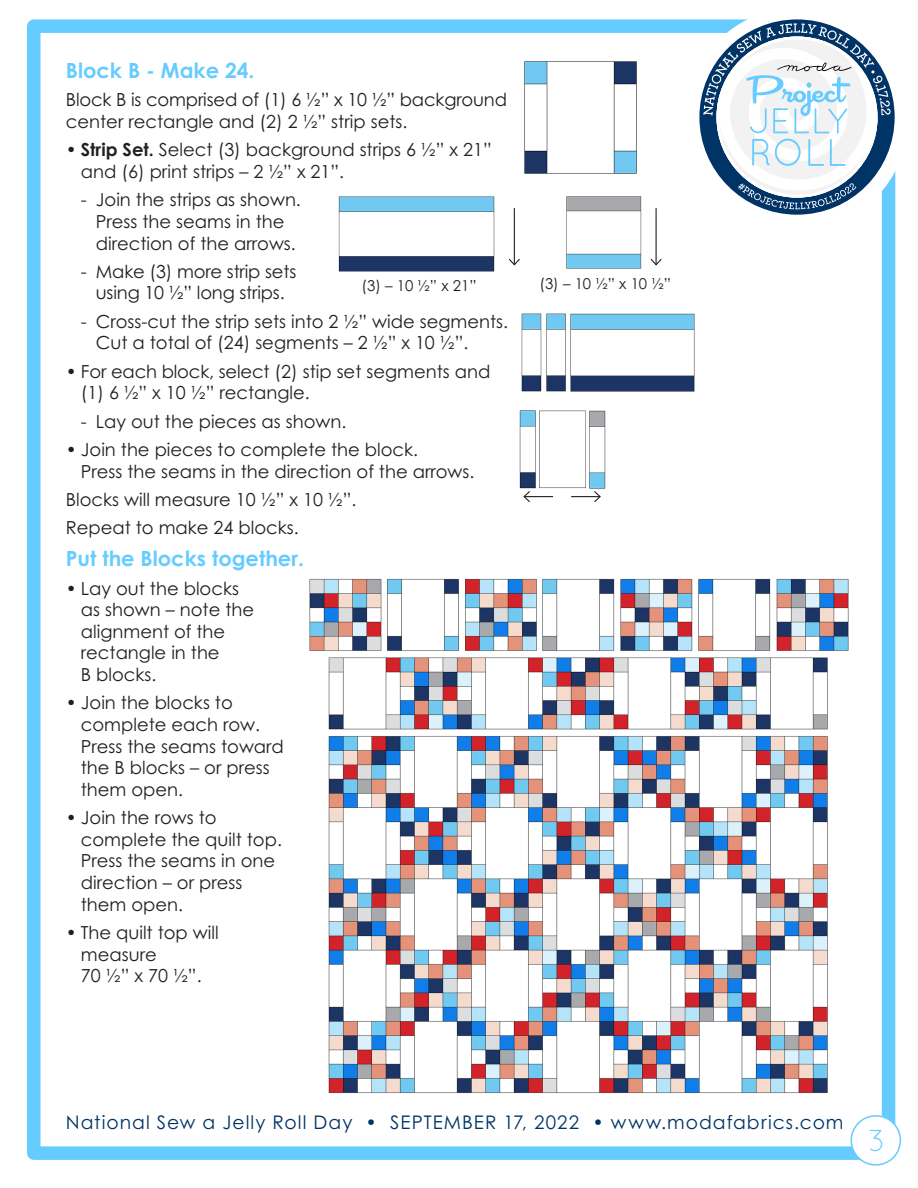
<style>
.page{position:relative;width:918px;height:1188px;background:#fff}
.page>*{position:absolute;margin:0;border:0;box-sizing:border-box;transform-origin:0 0}
.t1{font:300 30px "Quicksand";color:#6cf}
.Subhead_1{font:700 21px "Century Gothic Pro";color:#6cf}
.t2{font:18.75px "Century Gothic Pro";letter-spacing:.055em;color:#036}
.body_12_14_4{font:18px/21.6px "Century Gothic Pro";color:#231f20}
._10_pt_label{font:15px "Century Gothic Pro";color:#231f20}
.s1{font-weight:700}
</style>
<div class="page">
<div style="left:27px;top:19px;width:868px;height:1141px;border:14px solid #6cf"></div>
<svg style="left:686px;top:19px;width:210px;height:211px"></svg>
<div style="left:851px;top:1116px;width:49px;height:49px;background:#fff;border-radius:50%"></div>
<div style="left:851px;top:1115px;width:50px;height:51px;border:2px solid #6cf;border-radius:50%"></div>
<svg style="left:703px;top:23px;width:188px;height:186px"></svg>
<img style="left:524px;top:61px;width:113px;height:113px">
<img style="left:519px;top:410px;width:87px;height:79px">
<img style="left:338px;top:196px;width:157px;height:76px">
<img style="left:566px;top:196px;width:76px;height:73px">
<hr style="left:514px;top:208px;width:1px;height:57px;background:#231f20">
<svg style="left:508px;top:258px;width:12px;height:8px"></svg>
<hr style="left:656px;top:208px;width:1px;height:57px;background:#231f20">
<svg style="left:650px;top:258px;width:12px;height:8px"></svg>
<img style="left:521px;top:313px;width:174px;height:79px">
<svg style="left:523px;top:491px;width:30px;height:12px"></svg>
<svg style="left:571px;top:491px;width:30px;height:12px"></svg>
<img style="left:309px;top:578px;width:540px;height:515px">
<p class="Subhead_1" style="left:66px;top:57px;width:190px">Block B - Make 24.</p>
<p class="body_12_14_4" style="left:66px;top:89px;width:443px">Block B is comprised of (1) 6 ½” x 10 ½” background center rectangle and (2) 2 ½” strip sets.</p>
<p class="body_12_14_4" style="left:81px;top:139px;width:413px;text-indent:-15px">• <span class="s1">Strip Set.</span> Select (3) background strips 6 ½” x 21” and (6) print strips – 2 ½” x 21”.</p>
<p class="body_12_14_4" style="left:81px;top:189px;width:222px;text-align:center">- Join the strips as shown.<br>Press the seams in the direction of the arrows.</p>
<p class="body_12_14_4" style="left:81px;top:260px;width:217px;text-align:center">- Make (3) more strip sets using 10 ½” long strips.</p>
<p class="body_12_14_4" style="left:96px;top:310px;width:414px;text-indent:-15px">- Cross-cut the strip sets into 2 ½” wide segments.<br>Cut a total of (24) segments – 2 ½” x 10 ½”.</p>
<p class="body_12_14_4" style="left:81px;top:360px;width:411px;text-indent:-15px">• For each block, select (2) stip set segments and (1) 6 ½” x 10 ½” rectangle.</p>
<p class="body_12_14_4" style="left:81px;top:410px;width:267px">- Lay out the pieces as shown.</p>
<p class="body_12_14_4" style="left:81px;top:439px;width:395px;text-indent:-15px">• Join the pieces to complete the block.<br>Press the seams in the direction of the arrows.</p>
<p class="body_12_14_4" style="left:66px;top:489px;width:292px">Blocks will measure 10 ½” x 10 ½”.</p>
<p class="body_12_14_4" style="left:66px;top:517px;width:235px">Repeat to make 24 blocks.</p>
<p class="Subhead_1" style="left:66px;top:546px;width:240px">Put the Blocks together.</p>
<p class="body_12_14_4" style="left:81px;top:577px;width:175px;text-indent:-15px">• Lay out the blocks as shown – note the alignment of the rectangle in the<br>B blocks.</p>
<p class="body_12_14_4" style="left:81px;top:692px;width:205px;text-indent:-15px">• Join the blocks to complete each row.<br>Press the seams toward the B blocks – or press them open.</p>
<p class="body_12_14_4" style="left:81px;top:807px;width:203px;text-indent:-15px">• Join the rows to complete the quilt top.<br>Press the seams in one direction – or press them open.</p>
<p class="body_12_14_4" style="left:81px;top:921px;width:139px;text-indent:-15px">• The quilt top will measure<br>70 ½” x 70 ½”.</p>
<p class="_10_pt_label" style="left:362px;top:276px;width:117px">(3) – 10 ½” x 21”</p>
<p class="_10_pt_label" style="left:539px;top:274px;width:133px">(3) – 10 ½” x 10 ½”</p>
<p class="t2" style="left:66px;top:1111px;width:779px">National Sew a Jelly Roll Day • SEPTEMBER 17, 2022 • www.modafabrics.com</p>
<p class="t1" style="left:868px;top:1117px;width:17px">3</p>
</div>
